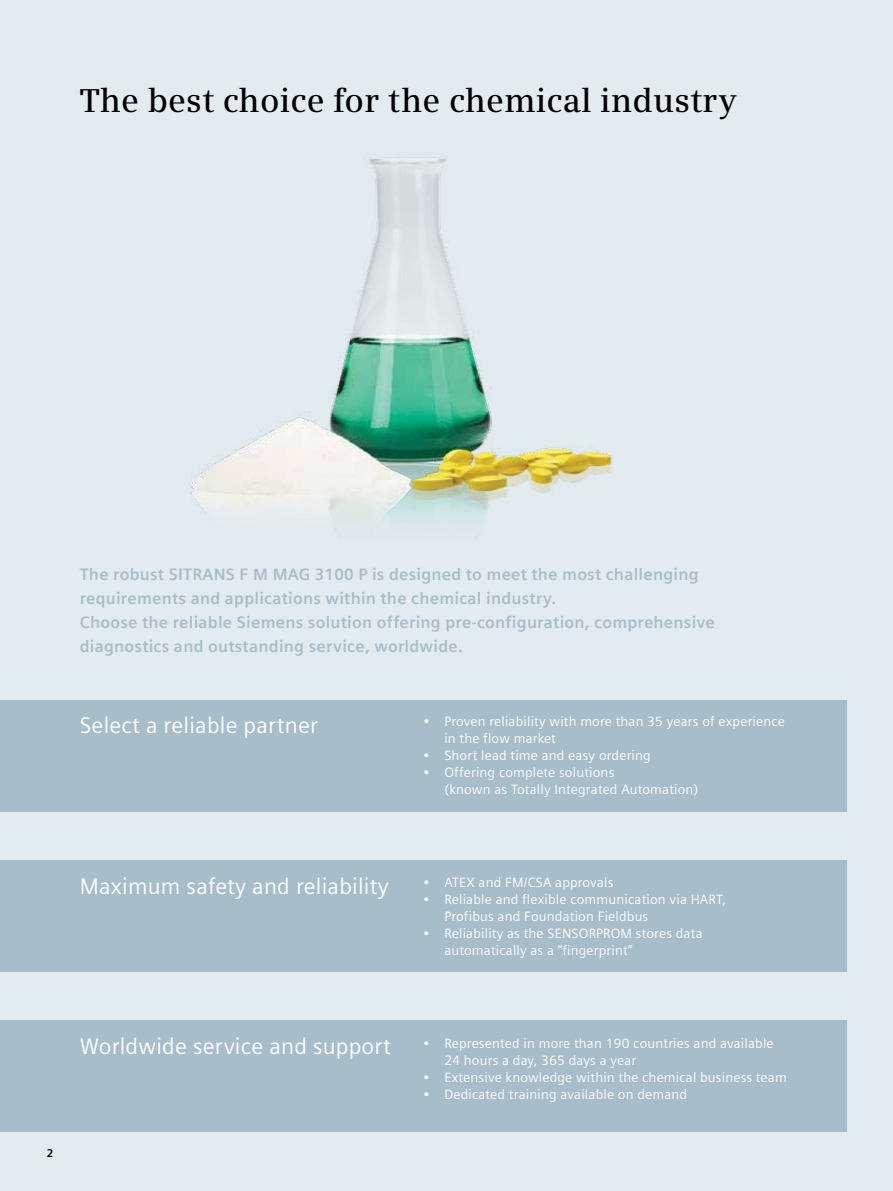
<style>
.page{position:relative;width:893px;height:1191px;background:#e2ebef}
.page>*{position:absolute;margin:0;border:0;box-sizing:border-box;transform-origin:0 0}
.t1{font:600 33px "Siemens Serif OT";letter-spacing:.005em;color:#000}
.t2{font:22.5px "Siemens Sans OT";letter-spacing:.01em;color:#fff}
.t3{font:700 16.5px/24px "Siemens Sans OT";letter-spacing:.015em;color:#a7bdc9}
.t4{font:13.5px/17px "Siemens Sans OT";letter-spacing:.015em;color:#fff}
.t5{font:700 11.25px "Siemens Sans OT";color:#000}
</style>
<div class="page">
<div style="left:0;top:699px;width:846px;height:112px;background:#a7bdc9"></div>
<div style="left:0;top:859px;width:846px;height:112px;background:#a7bdc9"></div>
<div style="left:0;top:1019px;width:846px;height:112px;background:#a7bdc9"></div>
<img style="left:189px;top:157px;width:424px;height:366px">
<h1 class="t1" style="left:80px;top:81px;width:658px">The best choice for the chemical industry</h1>
<p class="t3" style="left:80px;top:562px;width:636px">The robust SITRANS F M MAG 3100 P is designed to meet the most challenging requirements and applications within the chemical industry.<br>Choose the reliable Siemens solution offering pre-configuration, comprehensive diagnostics and outstanding service, worldwide.</p>
<h2 class="t2" style="left:80px;top:713px;width:240px">Select a reliable partner</h2>
<p class="t4" style="left:444px;top:713px;width:342px;text-indent:-21px">• Proven reliability with more than 35 years of experience in the flow market</p>
<p class="t4" style="left:423px;top:747px;width:229px">• Short lead time and easy ordering</p>
<p class="t4" style="left:444px;top:764px;width:256px;text-indent:-21px">• Offering complete solutions<br>(known as Totally Integrated Automation)</p>
<h2 class="t2" style="left:80px;top:874px;width:310px">Maximum safety and reliability</h2>
<p class="t4" style="left:423px;top:874px;width:192px">• ATEX and FM/CSA approvals</p>
<p class="t4" style="left:444px;top:891px;width:283px;text-indent:-21px">• Reliable and flexible communication via HART,<br>Profibus and Foundation Fieldbus</p>
<p class="t4" style="left:444px;top:925px;width:260px;text-indent:-21px">• Reliability as the SENSORPROM stores data automatically as a “fingerprint”</p>
<p class="t5" style="left:47px;top:1146px;width:8px">2</p>
<h2 class="t2" style="left:80px;top:1033px;width:313px">Worldwide service and support</h2>
<p class="t4" style="left:444px;top:1035px;width:331px;text-indent:-21px">• Represented in more than 190 countries and available<br>24 hours a day, 365 days a year</p>
<p class="t4" style="left:423px;top:1069px;width:365px">• Extensive knowledge within the chemical business team</p>
<p class="t4" style="left:423px;top:1086px;width:266px">• Dedicated training available on demand</p>
</div>
